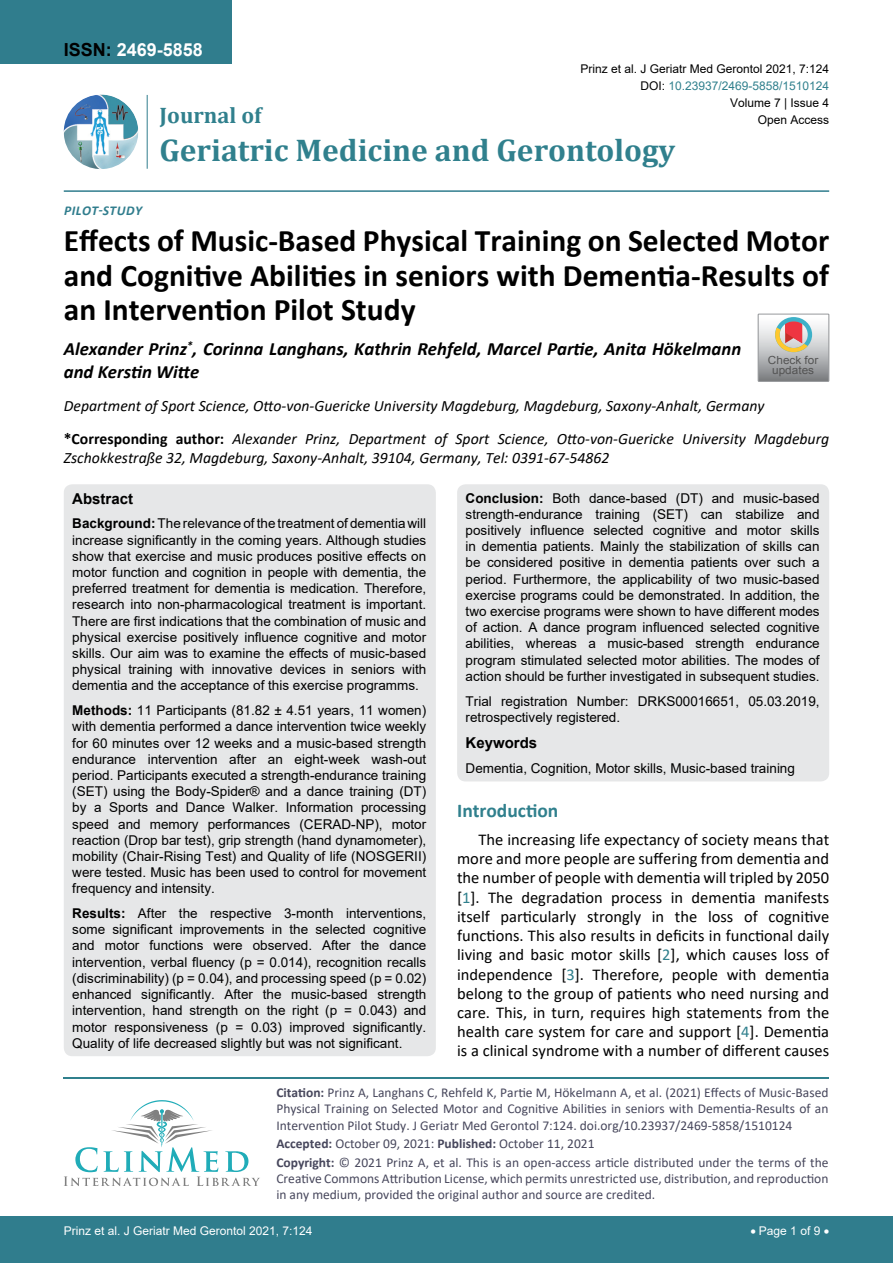
<style>
.page{position:relative;width:893px;height:1263px;background:#fff}
.page>*{position:absolute;margin:0;border:0;box-sizing:border-box;transform-origin:0 0}
.t1{font:700 31.5px/34.5px "Calibri";color:#000;text-align:justify}
.t2{font:700 31.5px "Cambria";color:#30808d}
.t3{font:700 22.5px "Cambria";color:#30808d}
.t4{font:700 19.5px "Calibri";color:#30808d}
.t5{font:italic 700 18.75px/22.5px "Calibri";color:#000}
.t6{font:700 18px "Arial";color:#fff}
.t7{font:16.5px/19.2px "Calibri";color:#000;text-align:justify}
.t8{font:italic 15.75px/18.9px "Calibri";color:#000}
.t9{font:700 15px "Arial";color:#000}
.t10{font:13.5px/16.2px "Arial";color:#000;text-align:justify}
.t11{font:13.5px/16.2px "Calibri";color:#47475c}
.t12{font:italic 700 13.5px "Calibri";letter-spacing:.035em;color:#307d8d}
.t13{font:12px "Arial";color:#000}
.t14{font:12px "Arial";color:#fff}
.t15{font:12px "Arial";color:#30808d}
.t16{font:11.1px/9.6px "Arial";color:#535353;text-align:center;scale:1.06 1}
.s1{color:#000}
.s2{font-weight:700;font-style:normal}
.s3{font-weight:700}
.s4{color:#30808d}
</style>
<div class="page">
<hr style="left:64px;top:1077px;width:765px;height:1px;background:#30808d">
<svg style="left:64px;top:1100px;width:196px;height:86px"></svg>
<div style="left:0;top:0;width:231px;height:64px;background:#307d8d"></div>
<img style="left:64px;top:95px;width:74px;height:74px;border-radius:37px">
<hr style="left:147px;top:95px;width:1px;height:74px;background:#307d8d">
<hr style="left:64px;top:190px;width:765px;height:2px;background:#307d8d">
<div style="left:0;top:1217px;width:893px;height:46px;background:#307d8d"></div>
<div style="left:64px;top:484px;width:372px;height:572px;background:#e6e7e8;border-radius:9px"></div>
<div style="left:457px;top:484px;width:372px;height:297px;background:#e6e7e8;border-radius:9px"></div>
<svg style="left:758px;top:314px;width:71px;height:67px;background:#bdb6b3"></svg>
<h3 class="t6" style="left:64px;top:37px;width:141px"><span class="s1">ISSN:</span> 2469-5858</h3>
<p class="t12" style="left:64px;top:201px;width:80px">Pil ot-Study</p>
<p class="t13" style="left:580px;top:60px;width:250px">Prinz et al. J Geriatr Med Gerontol 2021, 7:124</p>
<p class="t13" style="left:730px;top:95px;width:101px">Volume 7 | Issue 4</p>
<p class="t15" style="left:640px;top:77px;width:190px"><span class="s1">DOI:</span> 10.23937/2469-5858/1510124</p>
<h2 class="t3" style="left:160px;top:100px;width:103px">Journal of</h2>
<h1 class="t2" style="left:160px;top:128px;width:517px">Geriatric Medicine and Gerontology</h1>
<p class="t13" style="left:758px;top:112px;width:73px">Open Access</p>
<h1 class="t1" style="left:64px;top:223px;width:767px">Effects of Music-Based Physical Training on Selected Motor and Cognitive Abilities in seniors with Dementia-Results of an Intervention Pilot Study</h1>
<h3 class="t5" style="left:64px;top:337px;width:679px">Alexander Prinz<sup>*</sup>, Corinna Langhans, Kathrin Rehfeld, Marcel Partie, Anita Hökelmann and Kerstin Witte</h3>
<p class="t8" style="left:64px;top:396px;width:702px">Department of Sport Science, Otto-von-Guericke University Magdeburg, Magdeburg, Saxony-Anhalt, Germany</p>
<p class="t16" style="left:768px;top:356px;width:49px">Check for updates</p>
<p class="t8" style="left:64px;top:429px;width:767px"><span class="s2">*Corresponding author:</span> Alexander Prinz, Department of Sport Science, Otto-von-Guericke University Magdeburg<br>Zschokkestraße 32, Magdeburg, Saxony-Anhalt, 39104, Germany, Tel: 0391-67-54862</p>
<p class="t9" style="left:72px;top:488px;width:62px">Abstract</p>
<p class="t10" style="left:72px;top:515px;width:355px"><span class="s3">Background:</span> The relevance of the treatment of dementia will increase significantly in the coming years. Although studies show that exercise and music produces positive effects on motor function and cognition in people with dementia, the preferred treatment for dementia is medication. Therefore, research into non-pharmacological treatment is important.<br>There are first indications that the combination of music and physical exercise positively influence cognitive and motor skills. Our aim was to examine the effects of music-based physical training with innovative devices in seniors with dementia and the acceptance of this exercise programms.</p>
<p class="t10" style="left:72px;top:702px;width:356px"><span class="s3">Methods:</span> 11 Participants (81.82 ± 4.51 years, 11 women) with dementia performed a dance intervention twice weekly for 60 minutes over 12 weeks and a music-based strength endurance intervention after an eight-week wash-out period. Participants executed a strength-endurance training (SET) using the Body-Spider® and a dance training (DT) by a Sports and Dance Walker. Information processing speed and memory performances (CERAD-NP), motor reaction (Drop bar test), grip strength (hand dynamometer), mobility (Chair-Rising Test) and Quality of life (NOSGERII) were tested. Music has been used to control for movement frequency and intensity.</p>
<p class="t10" style="left:72px;top:905px;width:355px"><span class="s3">Results:</span> After the respective 3-month interventions, some significant improvements in the selected cognitive and motor functions were observed. After the dance intervention, verbal fluency (p = 0.014), recognition recalls (discriminability) (p = 0.04), and processing speed (p = 0.02) enhanced significantly. After the music-based strength intervention, hand strength on the right (p = 0.043) and motor responsiveness (p = 0.03) improved significantly.<br>Quality of life decreased slightly but was not significant.</p>
<p class="t10" style="left:466px;top:490px;width:355px"><span class="s3">Conclusion:</span> Both dance-based (DT) and music-based strength-endurance training (SET) can stabilize and positively influence selected cognitive and motor skills in dementia patients. Mainly the stabilization of skills can be considered positive in dementia patients over such a period. Furthermore, the applicability of two music-based exercise programs could be demonstrated. In addition, the two exercise programs were shown to have different modes of action. A dance program influenced selected cognitive abilities, whereas a music-based strength endurance program stimulated selected motor abilities. The modes of action should be further investigated in subsequent studies.</p>
<p class="t10" style="left:466px;top:693px;width:355px">Trial registration Number: DRKS00016651, 05.03.2019, retrospectively registered.</p>
<p class="t9" style="left:466px;top:732px;width:73px">Keywords</p>
<p class="t10" style="left:466px;top:760px;width:331px">Dementia, Cognition, Motor skills, Music-based training</p>
<h3 class="t4" style="left:457px;top:797px;width:103px">Introduction</h3>
<p class="t7" style="left:457px;top:829px;width:374px;text-indent:21px">The increasing life expectancy of society means that more and more people are suffering from dementia and the number of people with dementia will tripled by 2050 [<span class="s4">1</span>]. The degradation process in dementia manifests itself particularly strongly in the loss of cognitive functions. This also results in deficits in functional daily living and basic motor skills [<span class="s4">2</span>], which causes loss of independence [<span class="s4">3</span>]. Therefore, people with dementia belong to the group of patients who need nursing and care. This, in turn, requires high statements from the health care system for care and support [<span class="s4">4</span>]. Dementia is a clinical syndrome with a number of different causes</p>
<p class="t11" style="left:276px;top:1084px;width:554px;text-align:justify"><span class="s3">Citation:</span> Prinz A, Langhans C, Rehfeld K, Partie M, Hökelmann A, et al. (2021) Effects of Music-Based Physical Training on Selected Motor and Cognitive Abilities in seniors with Dementia-Results of an Intervention Pilot Study. J Geriatr Med Gerontol 7:124. doi.org/10.23937/2469-5858/1510124</p>
<p class="t11" style="left:276px;top:1134px;width:554px;line-height:18.6px"><span class="s3">Accepted:</span> October 09, 2021: <span class="s3">Published:</span> October 11, 2021<br><span class="s3">Copyright:</span> © 2021 Prinz A, et al. This is an open-access article distributed under the terms of the</p>
<p class="t11" style="left:276px;top:1170px;width:554px">Creative Commons Attribution License, which permits unrestricted use, distribution, and reproduction in any medium, provided the original author and source are credited.</p>
<p class="t14" style="left:64px;top:1223px;width:250px">Prinz et al. J Geriatr Med Gerontol 2021, 7:124</p>
<p class="t14" style="left:750px;top:1223px;width:80px">• Page 1 of 9 •</p>
</div>
